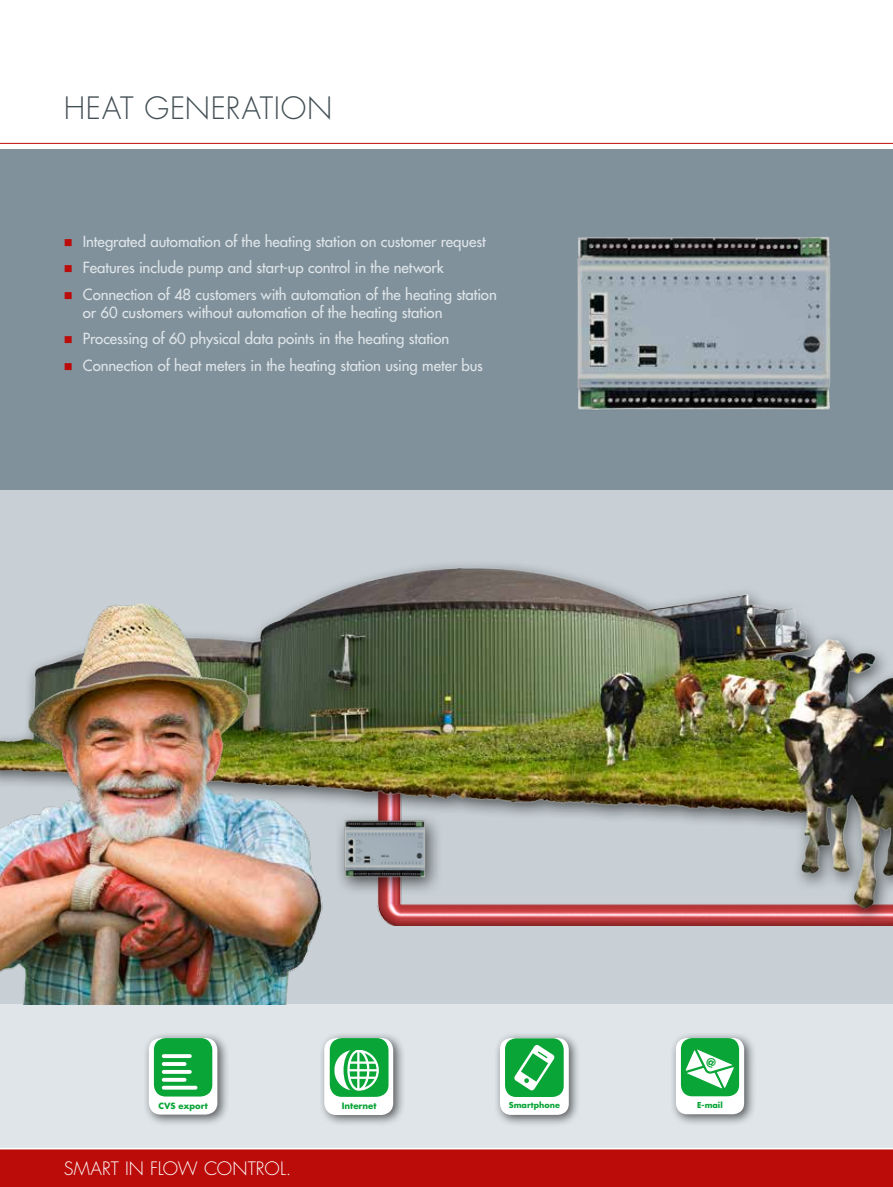
<style>
.page{position:relative;width:893px;height:1187px;background:#fff}
.page>*{position:absolute;margin:0;border:0;box-sizing:border-box;transform-origin:0 0}
.t1{font:300 30px "Futura";letter-spacing:.025em;color:#434f55}
.t2{font:300 18px "Futura";letter-spacing:.005em;color:#fff}
.t3{font:15px/26.5px "Futura";letter-spacing:-.005em;color:#dfe5e9}
.t4{font:700 8.55px "Futura";color:#0aa537}
.t5{font:700 8.4px "Futura";color:#0aa537}
.t6{font:700 7.95px "Futura";color:#0aa537}
</style>
<div class="page">
<div style="left:0;top:150px;width:893px;height:853px;background:#c8d0d5"></div>
<div style="left:0;top:1148px;width:893px;height:38px;background:#bb0c0a"></div>
<div style="left:0;top:1003px;width:893px;height:145px;background:#dfe5e9"></div>
<div style="left:0;top:150px;width:893px;height:340px;background:#80919b"></div>
<img style="left:306px;top:564px;width:587px;height:362px">
<img style="left:0;top:603px;width:345px;height:400px">
<img style="left:577px;top:236px;width:254px;height:174px">
<div style="left:334px;top:812px;width:109px;height:83px;background:#000;opacity:.6"></div>
<img style="left:340px;top:816px;width:90px;height:64px">
<div style="left:143px;top:1032px;width:87px;height:94px;background:#000;opacity:.6"></div>
<div style="left:149px;top:1037px;width:68px;height:77px;background:#fff;border-radius:12px"></div>
<div style="left:154px;top:1037px;width:58px;height:59px;background:#0aa537;border-radius:12px"></div>
<svg style="left:164px;top:1070px;width:26px;height:3px"></svg>
<svg style="left:164px;top:1077px;width:21px;height:4px"></svg>
<svg style="left:164px;top:1085px;width:32px;height:4px"></svg>
<hr style="left:164px;top:1054px;width:26px;height:3px;background:#fff">
<svg style="left:164px;top:1062px;width:21px;height:3px"></svg>
<div style="left:318px;top:1032px;width:87px;height:95px;background:#000;opacity:.6"></div>
<div style="left:324px;top:1037px;width:69px;height:77px;background:#fff;border-radius:12px"></div>
<div style="left:330px;top:1037px;width:58px;height:59px;background:#0aa537;border-radius:12px"></div>
<svg style="left:334px;top:1050px;width:45px;height:40px"></svg>
<div style="left:494px;top:1032px;width:87px;height:95px;background:#000;opacity:.6"></div>
<div style="left:500px;top:1037px;width:69px;height:77px;background:#fff;border-radius:11px"></div>
<div style="left:505px;top:1038px;width:59px;height:58px;background:#0aa537;border-radius:11px"></div>
<svg style="left:514px;top:1045px;width:41px;height:45px"></svg>
<div style="left:670px;top:1032px;width:86px;height:94px;background:#000;opacity:.6"></div>
<div style="left:676px;top:1037px;width:68px;height:77px;background:#fff;border-radius:11px"></div>
<div style="left:681px;top:1037px;width:58px;height:59px;background:#0aa537;border-radius:11px"></div>
<hr style="left:0;top:143px;width:893px;height:1px;background:#bb0c0a">
<hr style="left:0;top:1147px;width:893px;height:2px;background:#fff">
<svg style="left:685px;top:1049px;width:49px;height:40px"></svg>
<h1 class="t1" style="left:64px;top:89px;width:270px">HEAT GENERATION</h1>
<p class="t3" style="left:83px;top:228px;width:415px">Integrated automation of the heating station on customer request<br>Features include pump and start-up control in the network<br>Connection of 48 customers with automation of the heating station</p>
<p class="t3" style="left:83px;top:299px;width:402px">or 60 customers without automation of the heating station<br>Processing of 60 physical data points in the heating station<br>Connection of heat meters in the heating station using meter bus</p>
<p class="t5" style="left:158px;top:1099px;width:51px">CVS export</p>
<p class="t4" style="left:342px;top:1099px;width:36px">Internet</p>
<p class="t6" style="left:509px;top:1099px;width:53px">Smartphone</p>
<p class="t6" style="left:697px;top:1099px;width:27px">E-mail</p>
<p class="t2" style="left:64px;top:1156px;width:229px">SMART IN FLOW CONTROL.</p>
</div>
